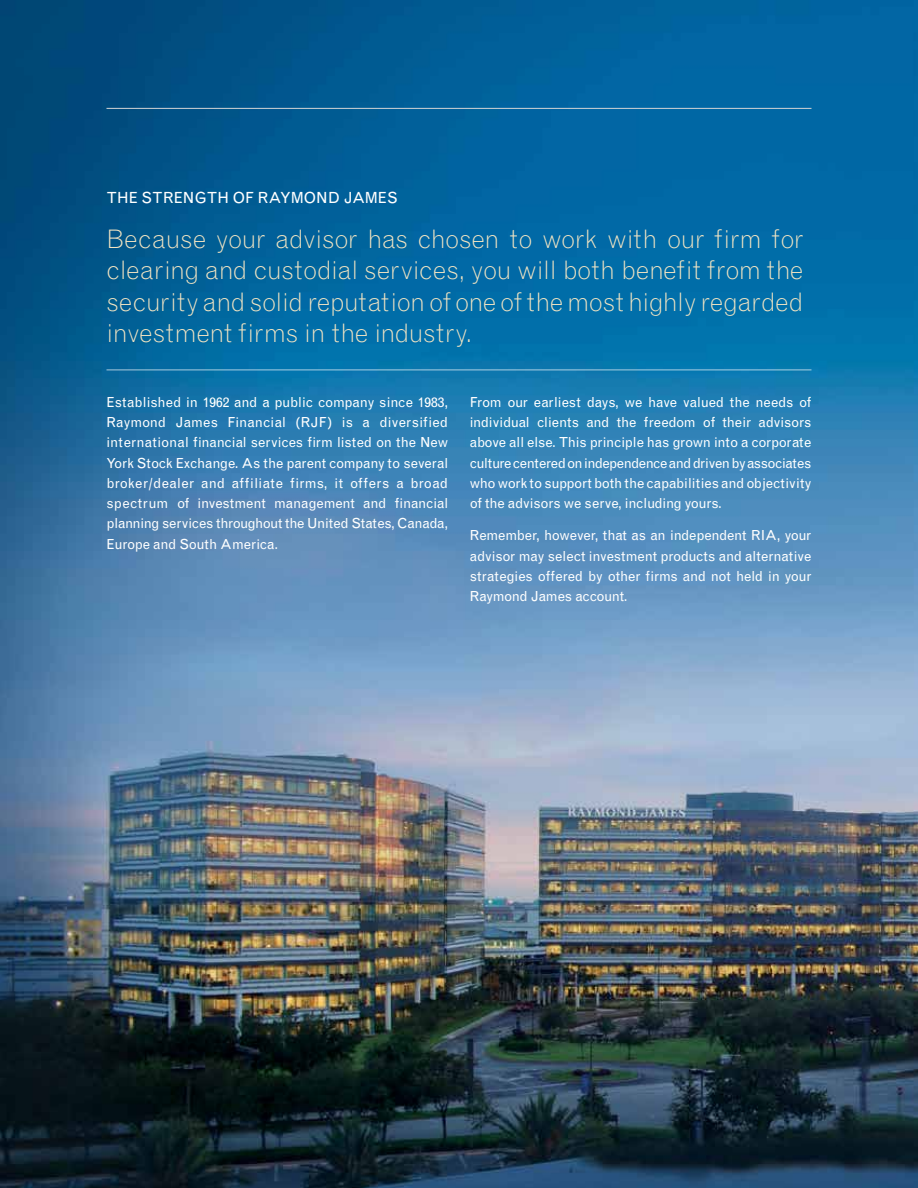
<style>
.page{position:relative;width:918px;height:1188px;background:#fff}
.page>*{position:absolute;margin:0;border:0;box-sizing:border-box;transform-origin:0 0}
.t1{font:300 25.5px/31.5px "Grotesque MTRJ Corrected";letter-spacing:-.01em;color:#f3e5c3;text-align:justify}
.t2{font:15.3px "Grotesque MTRJ Corrected";color:#fff}
.t3{font:13.8px/20.2px "Grotesque MTRJ Corrected";letter-spacing:-.02em;color:#fff;text-align:justify}
</style>
<div class="page">
<img style="left:0;top:0;width:918px;height:1188px">
<hr style="left:106px;top:370px;width:706px;height:1px;background:#fff">
<hr style="left:106px;top:108px;width:706px;height:1px;background:#d4d5d6">
<p class="t2" style="left:106px;top:189px;width:293px">THE STRENGTH OF RAYMOND JAMES</p>
<h1 class="t1" style="left:106px;top:223px;width:699px">Because your advisor has chosen to work with our firm for clearing and custodial services, you will both benefit from the security and solid reputation of one of the most highly regarded investment firms in the industry.</h1>
<p class="t3" style="left:106px;top:392px;width:343px">Established in 1962 and a public company since 1983, Raymond James Financial (RJF) is a diversified international financial services firm listed on the New York Stock Exchange. As the parent company to several broker/dealer and affiliate firms, it offers a broad spectrum of investment management and financial planning services throughout the United States, Canada, Europe and South America.</p>
<p class="t3" style="left:470px;top:392px;width:343px">From our earliest days, we have valued the needs of individual clients and the freedom of their advisors above all else. This principle has grown into a corporate culture centered on independence and driven by associates who work to support both the capabilities and objectivity of the advisors we serve, including yours.</p>
<p class="t3" style="left:470px;top:526px;width:343px">Remember, however, that as an independent RIA, your advisor may select investment products and alternative strategies offered by other firms and not held in your Raymond James account.</p>
</div>
